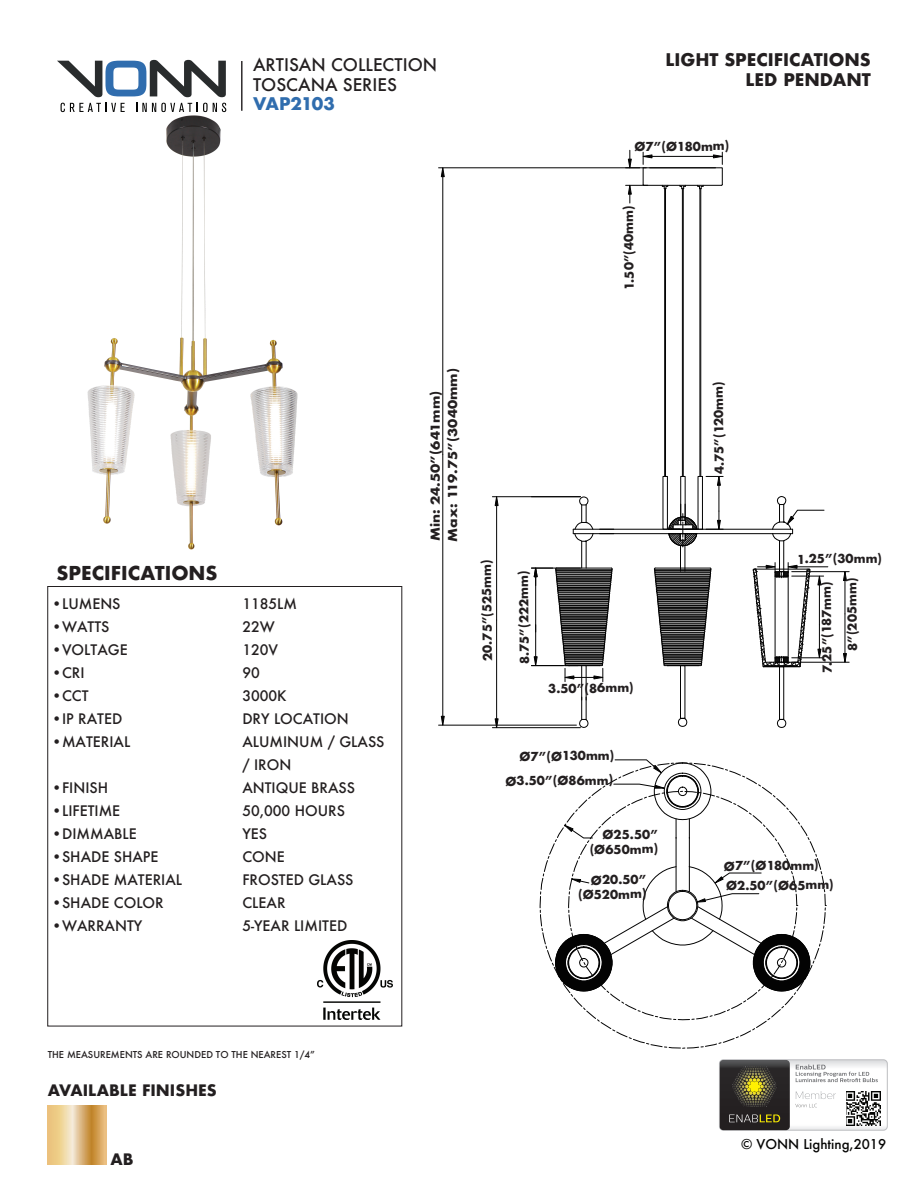
<style>
.page{position:relative;width:918px;height:1188px;background:#fff}
.page>*{position:absolute;margin:0;border:0;box-sizing:border-box;transform-origin:0 0}
.t1{font:700 18.6px "Futura";color:#231f20}
.t2{font:500 16.95px/20.4px "Futura";color:#231f20}
.t3{font:700 16.95px/20.4px "Futura";color:#231f20;text-align:right}
.t4{font:700 16.95px "Futura";letter-spacing:-.02em;color:#306dae}
.t5{font:700 15.45px "Futura";color:#231f20}
.t6{font:500 14.1px/23px "Futura";color:#231f20}
.t7{font:500 13.2px "Futura";color:#050504}
.t8{font:700 12px/14.4px "Futura";color:#231f20;text-align:right}
.t9{font:700 12px/17.2px "Futura";color:#231f20;scale:1.13 1}
.t10{font:500 9.3px "Futura";color:#231f20}
</style>
<div class="page">
<img style="left:60px;top:97px;width:238px;height:453px">
<svg style="left:57px;top:60px;width:169px;height:37px"></svg>
<svg style="left:61px;top:103px;width:64px;height:9px"></svg>
<svg style="left:136px;top:103px;width:90px;height:9px"></svg>
<hr style="left:241px;top:61px;width:2px;height:50px;background:#231f20">
<svg style="left:48px;top:1106px;width:59px;height:59px;background:#e2bd80"></svg>
<div style="left:47px;top:586px;width:355px;height:441px;border:1px solid #231f20"></div>
<img style="left:790px;top:1061px;width:96px;height:68px">
<div style="left:719px;top:1059px;width:169px;height:72px;border:1px solid #bcbdc0;border-radius:4px"></div>
<img style="left:720px;top:1060px;width:70px;height:70px">
<svg style="left:731px;top:1066px;width:47px;height:41px;background:#575231"></svg>
<svg style="left:729px;top:1114px;width:51px;height:8px"></svg>
<img style="left:846px;top:1091px;width:34px;height:34px">
<svg style="left:795px;top:1091px;width:41px;height:16px"></svg>
<svg style="left:796px;top:1064px;width:82px;height:18px"></svg>
<hr style="left:573px;top:533px;width:220px;height:1px;background:#030303">
<hr style="left:573px;top:529px;width:107px;height:1px;background:#030303">
<hr style="left:670px;top:529px;width:123px;height:1px;background:#030303">
<hr style="left:581px;top:666px;width:1px;height:53px;background:#030303">
<hr style="left:586px;top:666px;width:1px;height:53px;background:#030303">
<svg style="left:579px;top:719px;width:10px;height:9px"></svg>
<div style="left:779px;top:540px;width:5px;height:32px;border:1px solid #030303"></div>
<div style="left:779px;top:666px;width:5px;height:54px;border:1px solid #030303"></div>
<svg style="left:777px;top:719px;width:10px;height:9px"></svg>
<hr style="left:700px;top:189px;width:1px;height:287px;background:#030303">
<hr style="left:665px;top:189px;width:1px;height:287px;background:#030303">
<hr style="left:664px;top:189px;width:1px;height:287px;background:#030303">
<hr style="left:492px;top:496px;width:88px;height:1px;background:#030303">
<hr style="left:492px;top:727px;width:88px;height:1px;background:#030303">
<hr style="left:496px;top:506px;width:1px;height:114px;background:#030303">
<hr style="left:496px;top:620px;width:1px;height:99px;background:#030303">
<svg style="left:494px;top:496px;width:5px;height:10px"></svg>
<svg style="left:494px;top:718px;width:5px;height:11px"></svg>
<div style="left:680px;top:665px;width:5px;height:54px;border:1px solid #030303"></div>
<svg style="left:678px;top:718px;width:10px;height:9px"></svg>
<hr style="left:682px;top:189px;width:1px;height:287px;background:#030303">
<hr style="left:683px;top:189px;width:1px;height:287px;background:#030303">
<svg style="left:626px;top:150px;width:97px;height:53px"></svg>
<svg style="left:772px;top:496px;width:53px;height:46px"></svg>
<hr style="left:797px;top:566px;width:31px;height:1px;background:#030303">
<svg style="left:752px;top:563px;width:59px;height:105px"></svg>
<svg style="left:653px;top:472px;width:70px;height:195px"></svg>
<hr style="left:439px;top:167px;width:201px;height:1px;background:#030303">
<hr style="left:439px;top:725px;width:137px;height:1px;background:#030303">
<hr style="left:442px;top:177px;width:1px;height:277px;background:#030303">
<hr style="left:442px;top:454px;width:1px;height:262px;background:#030303">
<svg style="left:440px;top:167px;width:5px;height:11px"></svg>
<svg style="left:440px;top:715px;width:5px;height:11px"></svg>
<hr style="left:792px;top:576px;width:32px;height:1px;background:#030303">
<hr style="left:792px;top:657px;width:32px;height:1px;background:#030303">
<hr style="left:819px;top:585px;width:1px;height:40px;background:#030303">
<svg style="left:817px;top:572px;width:5px;height:14px"></svg>
<svg style="left:817px;top:625px;width:5px;height:37px"></svg>
<hr style="left:792px;top:571px;width:57px;height:1px;background:#030303">
<hr style="left:792px;top:662px;width:57px;height:1px;background:#030303">
<hr style="left:845px;top:581px;width:1px;height:33px;background:#030303">
<hr style="left:845px;top:614px;width:1px;height:40px;background:#030303">
<svg style="left:843px;top:571px;width:4px;height:10px"></svg>
<svg style="left:843px;top:653px;width:4px;height:10px"></svg>
<svg style="left:531px;top:496px;width:83px;height:186px"></svg>
<svg style="left:539px;top:759px;width:287px;height:290px"></svg>
<img style="left:318px;top:940px;width:75px;height:80px">
<p class="t2" style="left:253px;top:54px;width:186px">ARTISAN COLLECTION<br>TOSCANA SERIES</p>
<p class="t4" style="left:253px;top:92px;width:83px">VAP2103</p>
<p class="t3" style="left:665px;top:49px;width:207px">LIGHT SPECIFICATIONS<br>LED PENDANT</p>
<p class="t8" style="left:634px;top:140px;width:96px;rotate:-1deg">Ø7”(Ø180mm)</p>
<p class="t8" style="left:622px;top:291px;width:87px;rotate:-91deg">1.50”(40mm)</p>
<h1 class="t1" style="left:56px;top:559px;width:163px">SPECIFICATIONS</h1>
<p class="t6" style="left:51px;top:593px;width:71px">•LUMENS</p>
<p class="t6" style="left:242px;top:593px;width:56px">1185LM</p>
<p class="t6" style="left:51px;top:616px;width:60px">•WATTS</p>
<p class="t6" style="left:242px;top:616px;width:34px">22W</p>
<p class="t6" style="left:51px;top:639px;width:78px">•VOLTAGE</p>
<p class="t6" style="left:242px;top:639px;width:37px">120V</p>
<p class="t6" style="left:51px;top:662px;width:35px">•CRI</p>
<p class="t6" style="left:242px;top:662px;width:19px">90</p>
<p class="t6" style="left:51px;top:685px;width:39px">•CCT</p>
<p class="t6" style="left:242px;top:685px;width:46px">3000K</p>
<p class="t6" style="left:51px;top:708px;width:72px">•IP RATED</p>
<p class="t6" style="left:242px;top:708px;width:108px">DRY LOCATION</p>
<p class="t6" style="left:51px;top:731px;width:80px">•MATERIAL</p>
<p class="t6" style="left:242px;top:731px;width:144px">ALUMINUM / GLASS / IRON</p>
<p class="t6" style="left:51px;top:776px;width:58px">•FINISH</p>
<p class="t6" style="left:242px;top:776px;width:114px">ANTIQUE BRASS</p>
<p class="t6" style="left:51px;top:799px;width:70px">•LIFETIME</p>
<p class="t6" style="left:242px;top:799px;width:104px">50,000 HOURS</p>
<p class="t6" style="left:51px;top:822px;width:87px">•DIMMABLE</p>
<p class="t6" style="left:242px;top:822px;width:26px">YES</p>
<p class="t6" style="left:51px;top:845px;width:109px">•SHADE SHAPE</p>
<p class="t6" style="left:242px;top:845px;width:44px">CONE</p>
<p class="t6" style="left:51px;top:868px;width:132px">•SHADE MATERIAL</p>
<p class="t6" style="left:242px;top:868px;width:113px">FROSTED GLASS</p>
<p class="t6" style="left:51px;top:891px;width:114px">•SHADE COLOR</p>
<p class="t6" style="left:242px;top:891px;width:45px">CLEAR</p>
<p class="t6" style="left:51px;top:914px;width:92px">•WARRANTY</p>
<p class="t6" style="left:242px;top:914px;width:106px">5-YEAR LIMITED</p>
<p class="t9" style="left:427px;top:542px;width:155px;rotate:-90deg">Min: 24.50”(641mm)<br>Max: 119.75”(3040mm)</p>
<p class="t8" style="left:481px;top:661px;width:103px;rotate:-91deg">20.75”(525mm)</p>
<p class="t8" style="left:518px;top:664px;width:95px;rotate:-91deg">8.75”(222mm)</p>
<p class="t8" style="left:548px;top:681px;width:87px;rotate:-1deg">3.50”(86mm)</p>
<p class="t8" style="left:505px;top:745px;width:111px;line-height:24.5px;rotate:-1deg">Ø7”(Ø130mm)<br>Ø3.50”(Ø86mm)</p>
<p class="t8" style="left:589px;top:828px;width:70px;rotate:-1deg">Ø25.50” (Ø650mm)</p>
<p class="t8" style="left:578px;top:873px;width:70px;rotate:-1deg">Ø20.50” (Ø520mm)</p>
<p class="t8" style="left:712px;top:475px;width:94px;rotate:-91deg">4.75”(120mm)</p>
<p class="t8" style="left:797px;top:552px;width:87px;rotate:-1deg">1.25”(30mm)</p>
<p class="t8" style="left:846px;top:651px;width:75px;rotate:-91deg">8”(205mm)</p>
<p class="t8" style="left:820px;top:673px;width:93px;rotate:-91deg">7.25”(187mm)</p>
<p class="t8" style="left:724px;top:856px;width:111px;line-height:20px;text-align:left;rotate:-1deg">Ø7”(Ø180mm)<br>Ø2.50”(Ø65mm)</p>
<p class="t10" style="left:48px;top:1048px;width:269px">THE MEASUREMENTS ARE ROUNDED TO THE NEAREST 1/4”</p>
<p class="t5" style="left:48px;top:1079px;width:171px">AVAILABLE FINISHES</p>
<p class="t5" style="left:111px;top:1148px;width:24px">AB</p>
<p class="t7" style="left:741px;top:1135px;width:147px">© VONN Lighting,2019</p>
</div>
